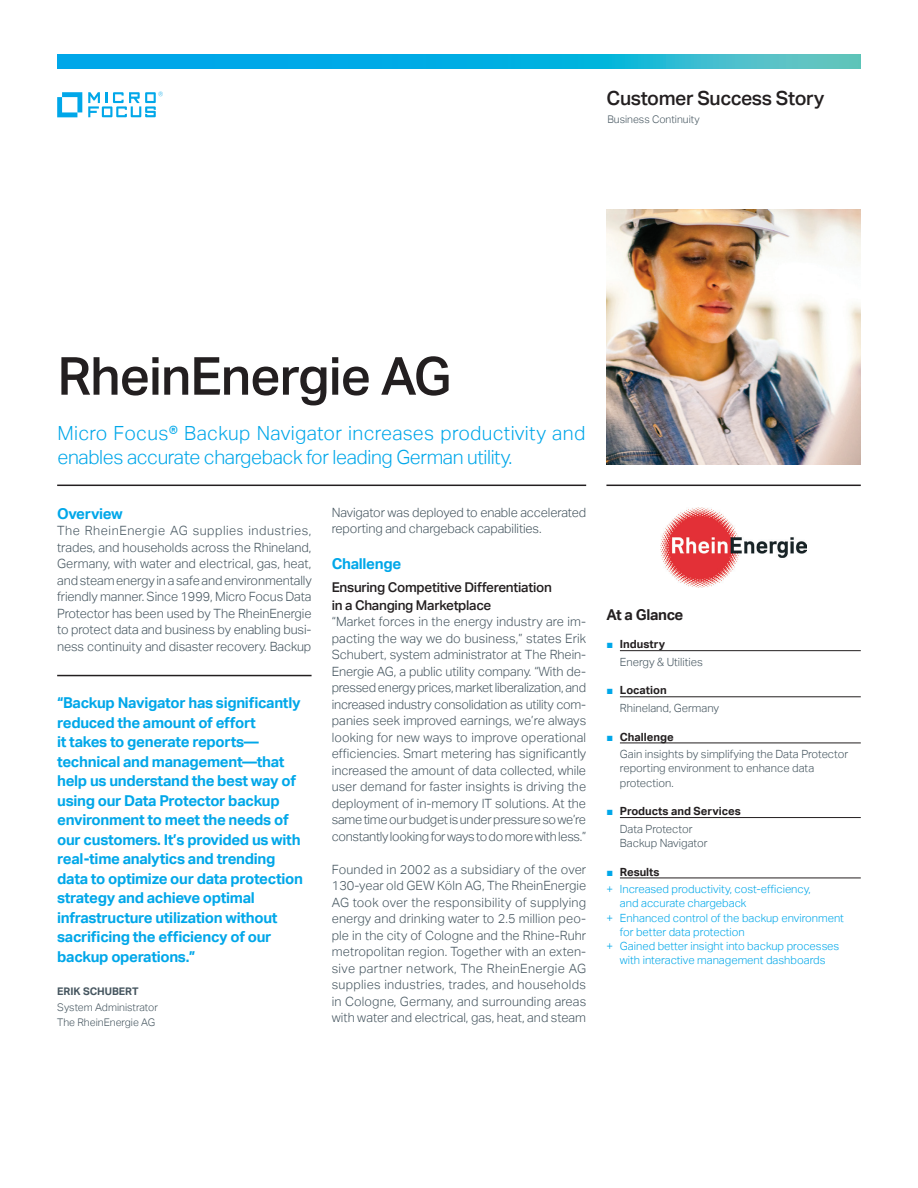
<style>
.page{position:relative;width:918px;height:1188px;background:#fff}
.page>*{position:absolute;margin:0;border:0;box-sizing:border-box;transform-origin:0 0}
.headline_35_38{font:500 52.5px "Aktiv Grotesk";letter-spacing:-.02em;color:#231f20}
.intro1_13_16-light_b{font:300 19.5px/24px "Aktiv Grotesk";letter-spacing:-.015em;color:#00a7e9}
.collateral_name_13_1{font:500 19.5px "Aktiv Grotesk";letter-spacing:-.02em;color:#231f20}
.pull_quote_10_13-blu{font:700 15px/19.5px "Aktiv Grotesk";letter-spacing:-.02em;color:#00a7e9}
.subhead_10_13-blue{font:700 15px "Aktiv Grotesk";letter-spacing:-.02em;color:#00a7e9}
.subhead_10_13{font:700 15px "Aktiv Grotesk";letter-spacing:-.02em;color:#231f20}
.subhead_9_12_first_l{font:500 13.5px/18px "Aktiv Grotesk";letter-spacing:-.02em;color:#231f20}
.body_8_5_11-grey{font:300 12.75px/16.5px "Aktiv Grotesk";letter-spacing:-.01em;color:#45555f;text-align:justify}
.t1{font:300 11.25px/14.2px "Aktiv Grotesk";color:#00a7e9}
.caption_7_5_9_5_inde{font:300 11.25px/14.2px "Aktiv Grotesk";color:#45555f}
.t2{font:700 11.25px "Aktiv Grotesk";color:#231f20}
.quote_company_7_9_5{font:300 10.5px "Aktiv Grotesk";color:#45555f}
.caption_7_9_5-grey{font:300 10.5px "Aktiv Grotesk";color:#45555f}
.quote_name_caps_7_11{font:700 10.5px "Aktiv Grotesk";color:#45555f}
.s1{font-family:"Arial";font-weight:400;color:#00a7e9}
</style>
<div class="page">
<hr style="left:57px;top:485px;width:529px;height:1px;background:#231f20">
<hr style="left:606px;top:485px;width:255px;height:1px;background:#231f20">
<img style="left:606px;top:210px;width:255px;height:254px">
<hr style="left:620px;top:650px;width:241px;height:1px;background:#231f20">
<hr style="left:620px;top:697px;width:241px;height:1px;background:#231f20">
<hr style="left:620px;top:743px;width:241px;height:1px;background:#231f20">
<hr style="left:620px;top:817px;width:241px;height:1px;background:#231f20">
<hr style="left:620px;top:878px;width:241px;height:1px;background:#231f20">
<img style="left:661px;top:508px;width:146px;height:79px">
<svg style="left:57px;top:92px;width:25px;height:25px"></svg>
<svg style="left:88px;top:92px;width:75px;height:25px"></svg>
<svg style="left:57px;top:54px;width:804px;height:15px;background:#14b1dd"></svg>
<hr style="left:57px;top:675px;width:255px;height:1px;background:#231f20">
<p class="collateral_name_13_1" style="left:607px;top:87px;width:219px">Customer Success Story</p>
<p class="caption_7_9_5-grey" style="left:607px;top:113px;width:94px">Business Continuity</p>
<p class="headline_35_38" style="left:57px;top:346px;width:395px">RheinEnergie AG</p>
<p class="intro1_13_16-light_b" style="left:57px;top:422px;width:529px">Micro Focus® Backup Navigator increases productivity and enables accurate chargeback for leading German utility.</p>
<p class="subhead_10_13-blue" style="left:57px;top:505px;width:67px">Overview</p>
<p class="body_8_5_11-grey" style="left:57px;top:522px;width:256px">The RheinEnergie AG supplies industries, trades, and households across the Rhineland, Germany, with water and electrical, gas, heat, and steam energy in a safe and environmentally friendly manner. Since 1999, Micro Focus Data Protector has been used by The RheinEnergie to protect data and business by enabling busi&shy;ness continuity and disaster recovery. Backup</p>
<p class="pull_quote_10_13-blu" style="left:57px;top:693px;width:247px">“Backup Navigator has significantly reduced the amount of effort<br>it takes to generate reports— technical and management—that help us understand the best way of using our Data Protector backup environment to meet the needs of our customers. It’s provided us with real-time analytics and trending data to optimize our data protection strategy and achieve optimal infrastructure utilization without sacrificing the efficiency of our backup operations.”</p>
<p class="quote_name_caps_7_11" style="left:57px;top:985px;width:83px">ERIK SCHUBERT</p>
<p class="quote_company_7_9_5" style="left:57px;top:1002px;width:102px">System Administrator</p>
<p class="quote_company_7_9_5" style="left:57px;top:1016px;width:100px">The RheinEnergie AG</p>
<p class="body_8_5_11-grey" style="left:332px;top:504px;width:256px">Navigator was deployed to enable accelerated reporting and chargeback capabilities.</p>
<p class="subhead_10_13-blue" style="left:332px;top:555px;width:71px">Challenge</p>
<p class="subhead_9_12_first_l" style="left:332px;top:578px;width:222px">Ensuring Competitive Differentiation in a Changing Marketplace</p>
<p class="body_8_5_11-grey" style="left:332px;top:614px;width:256px">“Market forces in the energy industry are im&shy;pacting the way we do business,” states Erik Schubert, system administrator at The Rhein-Energie AG, a public utility company. “With de&shy;pressed energy prices, market liberalization, and increased industry consolidation as utility com&shy;panies seek improved earnings, we’re always looking for new ways to improve operational efficiencies. Smart metering has significantly increased the amount of data collected, while user demand for faster insights is driving the deployment of in-memory IT solutions. At the same time our budget is under pressure so we’re constantly looking for ways to do more with less.”</p>
<p class="body_8_5_11-grey" style="left:332px;top:861px;width:256px">Founded in 2002 as a subsidiary of the over 130-year old GEW Köln AG, The RheinEnergie AG took over the responsibility of supplying energy and drinking water to 2.5 million peo&shy;ple in the city of Cologne and the Rhine-Ruhr metropolitan region. Together with an exten&shy;sive partner network, The RheinEnergie AG supplies industries, trades, and households in Cologne, Germany, and surrounding areas with water and electrical, gas, heat, and steam</p>
<p class="subhead_10_13" style="left:606px;top:606px;width:79px">At a Glance</p>
<p class="t2" style="left:606px;top:638px;width:60px"><span class="s1">■</span> Industry</p>
<p class="caption_7_5_9_5_inde" style="left:620px;top:655px;width:85px">Energy &amp; Utilities</p>
<p class="t2" style="left:606px;top:684px;width:62px"><span class="s1">■</span> Location</p>
<p class="caption_7_5_9_5_inde" style="left:620px;top:701px;width:101px">Rhineland, Germany</p>
<p class="t2" style="left:606px;top:730px;width:69px"><span class="s1">■</span> Challenge</p>
<p class="caption_7_5_9_5_inde" style="left:620px;top:747px;width:230px">Gain insights by simplifying the Data Protector reporting environment to enhance data protection.</p>
<p class="t2" style="left:606px;top:805px;width:136px"><span class="s1">■</span> Products and Services</p>
<p class="caption_7_5_9_5_inde" style="left:620px;top:822px;width:74px">Data Protector</p>
<p class="caption_7_5_9_5_inde" style="left:620px;top:836px;width:89px">Backup Navigator</p>
<p class="t2" style="left:606px;top:865px;width:55px"><span class="s1">■</span> Results</p>
<p class="t1" style="left:620px;top:882px;width:192px;text-indent:-14px">+ Increased productivity, cost-efficiency, and accurate chargeback</p>
<p class="t1" style="left:620px;top:911px;width:226px;text-indent:-14px">+ Enhanced control of the backup environment for better data protection</p>
<p class="t1" style="left:606px;top:939px;width:234px;text-align:center">+ Gained better insight into backup processes with interactive management dashboards</p>
</div>
